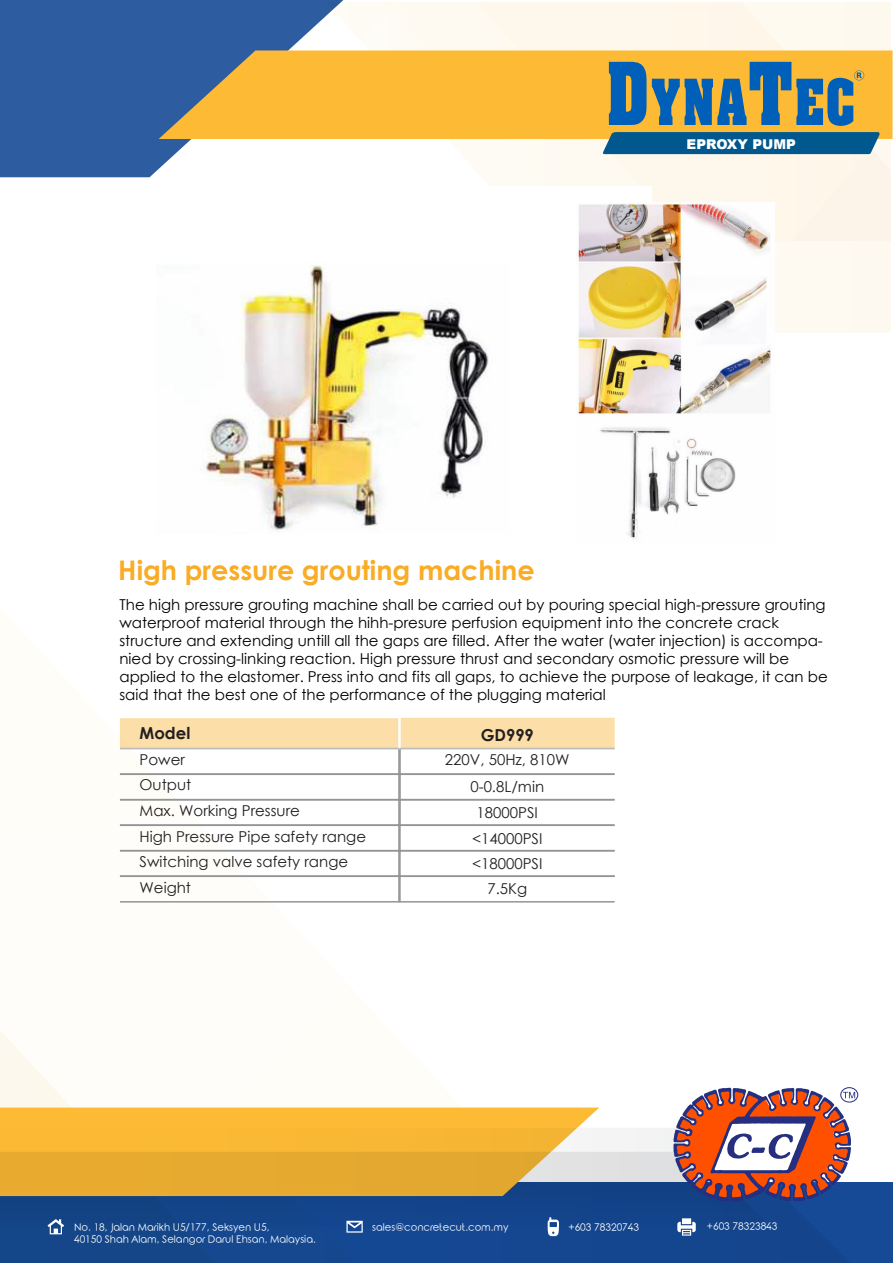
<style>
.page{position:relative;width:893px;height:1263px;background:#fff}
.page>*{position:absolute;margin:0;border:0;box-sizing:border-box;transform-origin:0 0}
.t1{font:700 27px "Century Gothic";color:#f9ac24}
.t2{font:700 16.5px "Century Gothic";color:#231f20}
.t3{font:15px/18px "Century Gothic";color:#000}
.t4{font:15px/25.8px "Century Gothic";color:#231f20;text-align:center}
.t5{font:900 13.5px "Arial";color:#fff}
.t6{font:10.05px/12.1px "Rounded Elegance";color:#fff}
</style>
<div class="page">
<div style="left:0;top:1182px;width:893px;height:81px;background:#164a96"></div>
<svg style="left:0;top:1px;width:387px;height:176px;fill:#2d5ca0"></svg>
<svg style="left:159px;top:50px;width:734px;height:89px;background:#e9b240"></svg>
<div style="left:0;top:1107px;width:599px;height:21px;background:#fdbb35"></div>
<svg style="left:0;top:1128px;width:849px;height:135px"></svg>
<svg style="left:0;top:1152px;width:771px;height:75px"></svg>
<svg style="left:48px;top:1219px;width:17px;height:16px"></svg>
<svg style="left:548px;top:1217px;width:11px;height:20px"></svg>
<svg style="left:346px;top:1221px;width:17px;height:12px"></svg>
<img style="left:666px;top:1087px;width:191px;height:122px">
<svg style="left:675px;top:1090px;width:180px;height:110px"></svg>
<div style="left:840px;top:1087px;width:18px;height:15px;border:1px solid #252e7f;border-radius:50%"></div>
<svg style="left:609px;top:62px;width:37px;height:63px;background:#246ca6"></svg>
<svg style="left:652px;top:62px;width:212px;height:64px;background:#828e74"></svg>
<svg style="left:677px;top:1218px;width:19px;height:17px"></svg>
<svg style="left:602px;top:132px;width:278px;height:23px;background:#136392"></svg>
<img style="left:203px;top:254px;width:374px;height:277px">
<div style="left:119px;top:773px;width:281px;height:27px;border:2px solid #929496"></div>
<div style="left:119px;top:799px;width:281px;height:27px;border:2px solid #929496"></div>
<div style="left:119px;top:824px;width:281px;height:27px;border:2px solid #929496"></div>
<div style="left:119px;top:850px;width:281px;height:27px;border:2px solid #929496"></div>
<div style="left:119px;top:875px;width:281px;height:27px;border:2px solid #929496"></div>
<div style="left:399px;top:773px;width:216px;height:27px;border:2px solid #929496"></div>
<div style="left:399px;top:799px;width:216px;height:27px;border:2px solid #929496"></div>
<div style="left:399px;top:824px;width:216px;height:27px;border:2px solid #929496"></div>
<div style="left:399px;top:850px;width:216px;height:27px;border:2px solid #929496"></div>
<div style="left:399px;top:875px;width:216px;height:27px;border:2px solid #929496"></div>
<div style="left:120px;top:717px;width:280px;height:32px;background:#fcdea8;border:2px solid #fff"></div>
<div style="left:399px;top:716px;width:216px;height:33px;background:#fcdea8;border:2px solid #fff"></div>
<img style="left:577px;top:202px;width:195px;height:337px">
<p class="t5" style="left:687px;top:134px;width:111px">EPROXY PUMP</p>
<h1 class="t1" style="left:118px;top:549px;width:418px">High pressure grouting machine</h1>
<p class="t3" style="left:119px;top:596px;width:710px">The high pressure grouting machine shall be carried out by pouring special high-pressure grouting waterproof material through the hihh-presure perfusion equipment into the concrete crack structure and extending untill all the gaps are filled. After the water (water injection) is accompa&shy;nied by crossing-linking reaction. High pressure thrust and secondary osmotic pressure will be applied to the elastomer. Press into and fits all gaps, to achieve the purpose of leakage, it can be said that the best one of the performance of the plugging material</p>
<p class="t2" style="left:140px;top:720px;width:52px">Model</p>
<p class="t4" style="left:140px;top:746px;width:228px;text-align:left">Power<br>Output<br>Max. Working Pressure<br>High Pressure Pipe safety range<br>Switching valve safety range<br>Weight</p>
<p class="t4" style="left:445px;top:747px;width:126px">220V, 50Hz, 810W</p>
<p class="t2" style="left:481px;top:722px;width:55px">GD999</p>
<p class="t4" style="left:470px;top:774px;width:75px">0-0.8L/min</p>
<p class="t4" style="left:477px;top:800px;width:63px">18000PSI</p>
<p class="t4" style="left:472px;top:825px;width:72px;line-height:25.2px">&lt;14000PSI &lt;18000PSI<br>7.5Kg</p>
<p class="t6" style="left:74px;top:1222px;width:243px">No. 18, Jalan Marikh U5/177, Seksyen U5,<br>40150 Shah Alam, Selangor Darul Ehsan, Malaysia.</p>
<p class="t6" style="left:372px;top:1222px;width:138px">sales@concretecut.com.my</p>
<p class="t6" style="left:568px;top:1222px;width:72px">+603 78320743</p>
<p class="t6" style="left:707px;top:1221px;width:72px">+603 78323843</p>
</div>
